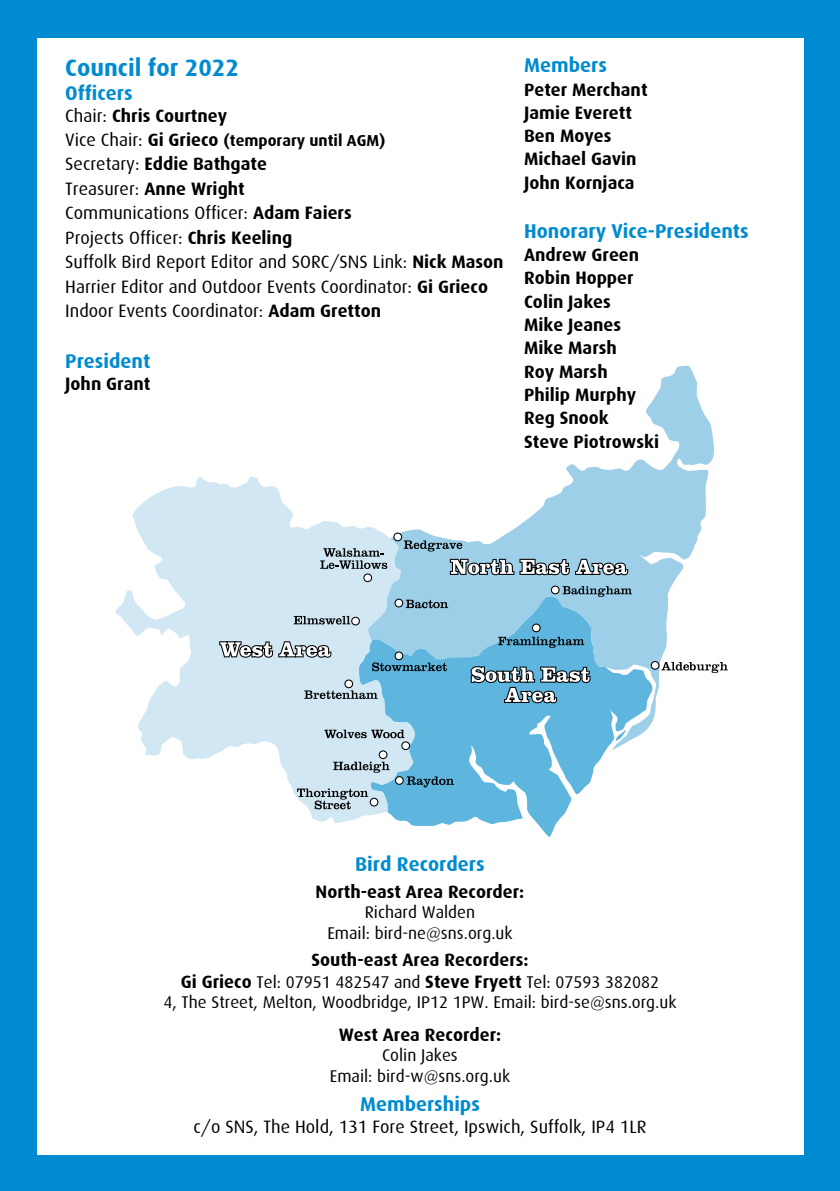
<style>
.page{position:relative;width:840px;height:1191px;background:#fff}
.page>*{position:absolute;margin:0;border:0;box-sizing:border-box;transform-origin:0 0}
.t1{font:700 24px "Dax";color:#008bd0}
.t2{font:700 20px "Dax";color:#008bd0}
.t3{font:18px/24.4px "Dax";color:#000}
.t4{font:700 18px/23.2px "Dax";color:#000}
.t5{font:17px/20.4px "Dax";color:#000;text-align:center}
.t6{font:700 16px "Dax";color:#000}
.s1{font-weight:400}
.s2{font-weight:400;font-size:18px}
.s3{font-size:18px}
.s4{font-weight:700}
.s5{font-weight:700;font-size:18px}
</style>
<div class="page">
<div style="left:0;top:0;width:839px;height:1191px;background:#008bd0"></div>
<div style="left:37px;top:38px;width:765px;height:1116px;background:#fff"></div>
<svg style="left:115px;top:476px;width:253px;height:347px;fill:#d1e7f4"></svg>
<svg style="left:368px;top:365px;width:345px;height:352px"></svg>
<svg style="left:359px;top:596px;width:295px;height:241px;fill:#5eb6de"></svg>
<svg style="left:615px;top:730px;width:10px;height:11px"></svg>
<svg style="left:218px;top:632px;width:114px;height:38px;background:#becdd7"></svg>
<svg style="left:469px;top:665px;width:122px;height:39px;background:#71a4bb"></svg>
<svg style="left:403px;top:540px;width:226px;height:36px;background:#96b9cc"></svg>
<svg style="left:405px;top:599px;width:43px;height:9px"></svg>
<svg style="left:562px;top:586px;width:69px;height:11px"></svg>
<svg style="left:661px;top:662px;width:66px;height:11px"></svg>
<svg style="left:498px;top:636px;width:86px;height:12px"></svg>
<svg style="left:372px;top:662px;width:74px;height:9px"></svg>
<svg style="left:406px;top:776px;width:48px;height:11px"></svg>
<svg style="left:333px;top:761px;width:56px;height:12px"></svg>
<svg style="left:324px;top:729px;width:80px;height:9px"></svg>
<svg style="left:293px;top:616px;width:57px;height:8px"></svg>
<svg style="left:320px;top:548px;width:67px;height:21px"></svg>
<svg style="left:297px;top:788px;width:71px;height:21px"></svg>
<svg style="left:304px;top:690px;width:73px;height:9px"></svg>
<div style="left:394px;top:533px;width:7px;height:8px;background:#fff;border-radius:50%"></div>
<div style="left:393px;top:532px;width:9px;height:9px;border:1px solid #000;border-radius:50%"></div>
<svg style="left:395px;top:599px;width:7px;height:8px"></svg>
<div style="left:394px;top:598px;width:9px;height:9px;border:1px solid #000;border-radius:50%"></div>
<div style="left:395px;top:652px;width:7px;height:7px;background:#fff;border-radius:50%"></div>
<div style="left:394px;top:651px;width:9px;height:9px;border:1px solid #000;border-radius:50%"></div>
<svg style="left:532px;top:624px;width:8px;height:7px"></svg>
<div style="left:531px;top:623px;width:9px;height:9px;border:1px solid #000;border-radius:50%"></div>
<svg style="left:551px;top:586px;width:7px;height:8px"></svg>
<div style="left:550px;top:585px;width:9px;height:9px;border:1px solid #000;border-radius:50%"></div>
<div style="left:651px;top:661px;width:7px;height:8px;background:#fff;border-radius:50%"></div>
<div style="left:650px;top:661px;width:9px;height:8px;border:1px solid #000;border-radius:50%"></div>
<div style="left:395px;top:776px;width:8px;height:8px;background:#fff;border-radius:50%"></div>
<div style="left:395px;top:776px;width:8px;height:9px;border:1px solid #000;border-radius:50%"></div>
<div style="left:379px;top:751px;width:8px;height:7px;background:#fff;border-radius:50%"></div>
<div style="left:378px;top:750px;width:9px;height:9px;border:1px solid #000;border-radius:50%"></div>
<svg style="left:370px;top:798px;width:7px;height:8px"></svg>
<div style="left:369px;top:797px;width:9px;height:9px;border:1px solid #000;border-radius:50%"></div>
<div style="left:401px;top:742px;width:8px;height:7px;background:#fff;border-radius:50%"></div>
<div style="left:401px;top:741px;width:9px;height:9px;border:1px solid #000;border-radius:50%"></div>
<div style="left:345px;top:680px;width:7px;height:7px;background:#fff;border-radius:50%"></div>
<div style="left:344px;top:679px;width:9px;height:9px;border:1px solid #000;border-radius:50%"></div>
<div style="left:351px;top:617px;width:8px;height:8px;background:#fff;border-radius:50%"></div>
<div style="left:351px;top:617px;width:9px;height:8px;border:1px solid #000;border-radius:50%"></div>
<div style="left:364px;top:574px;width:7px;height:7px;background:#fff;border-radius:50%"></div>
<div style="left:363px;top:573px;width:9px;height:9px;border:1px solid #000;border-radius:50%"></div>
<h1 class="t1" style="left:65px;top:54px;width:175px">Council for 2022</h1>
<p class="t2" style="left:65px;top:82px;width:69px">Officers</p>
<p class="t4" style="left:65px;top:104px;width:163px"><span class="s1">Chair:</span> Chris Courtney</p>
<p class="t6" style="left:65px;top:131px;width:322px"><span class="s2">Vice Chair:</span> <span class="s3">Gi Grieco</span> (temporary until AGM)</p>
<p class="t3" style="left:65px;top:152px;width:439px">Secretary: <span class="s4">Eddie Bathgate<br></span>Treasurer: <span class="s4">Anne Wright<br></span>Communications Officer: <span class="s4">Adam Faiers<br></span>Projects Officer: <span class="s4">Chris Keeling<br></span>Suffolk Bird Report Editor and SORC/SNS Link: <span class="s4">Nick Mason </span>Harrier Editor and Outdoor Events Coordinator: <span class="s4">Gi Grieco </span>Indoor Events Coordinator: <span class="s4">Adam Gretton</span></p>
<p class="t2" style="left:65px;top:350px;width:87px">President</p>
<p class="t4" style="left:65px;top:372px;width:86px">John Grant</p>
<p class="t2" style="left:524px;top:54px;width:84px">Members</p>
<p class="t4" style="left:524px;top:78px;width:125px">Peter Merchant<br>Jamie Everett<br>Ben Moyes<br>Michael Gavin<br>John Kornjaca</p>
<p class="t2" style="left:524px;top:220px;width:226px">Honorary Vice-Presidents</p>
<p class="t4" style="left:524px;top:243px;width:136px">Andrew Green<br>Robin Hopper<br>Colin Jakes<br>Mike Jeanes<br>Mike Marsh<br>Roy Marsh<br>Philip Murphy<br>Reg Snook<br>Steve Piotrowski</p>
<p class="t2" style="left:355px;top:852px;width:131px">Bird Recorders</p>
<p class="t4" style="left:315px;top:880px;width:210px">North-east Area Recorder:</p>
<p class="t5" style="left:327px;top:902px;width:186px">Richard Walden<br>Email: bird-ne@sns.org.uk</p>
<p class="t4" style="left:311px;top:948px;width:218px">South-east Area Recorders:</p>
<p class="t5" style="left:163px;top:971px;width:514px"><span class="s5">Gi Grieco</span> Tel: 07951 482547 and <span class="s5">Steve Fryett</span> Tel: 07593 382082<br>4, The Street, Melton, Woodbridge, IP12 1PW. Email: bird-se@sns.org.uk</p>
<p class="t4" style="left:338px;top:1023px;width:164px">West Area Recorder:</p>
<p class="t5" style="left:329px;top:1045px;width:182px">Colin Jakes<br>Email: bird-w@sns.org.uk</p>
<p class="t2" style="left:360px;top:1093px;width:121px">Memberships</p>
<p class="t3" style="left:193px;top:1114px;width:454px">c/o SNS, The Hold, 131 Fore Street, Ipswich, Suffolk, IP4 1LR</p>
</div>
